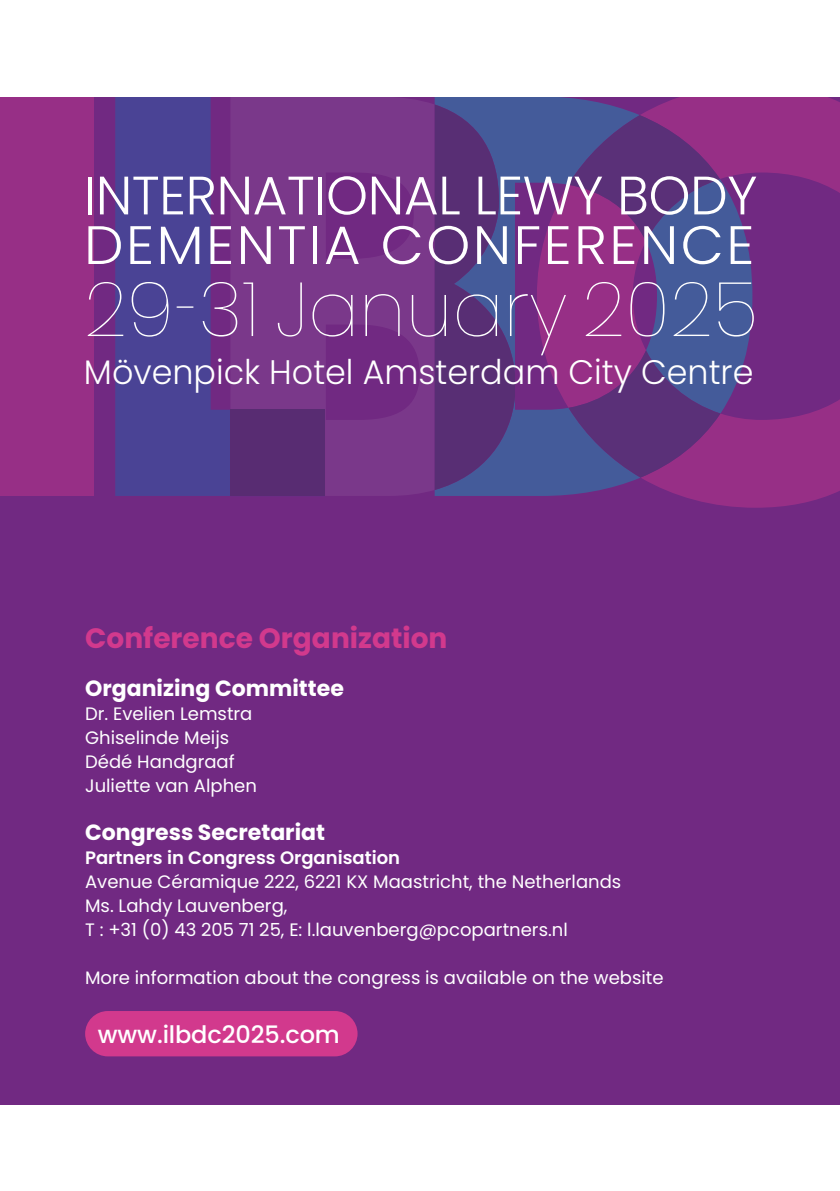
<style>
.page{position:relative;width:840px;height:1191px;background:#fff}
.page>*{position:absolute;margin:0;border:0;box-sizing:border-box;transform-origin:0 0}
.t1{font:100 76px "Poppins";color:#fff}
.t2{font:300 54px/49.6px "Poppins";letter-spacing:-.01em;color:#fff}
.t3{font:300 34px "Poppins";color:#fff}
.t4{font:700 28px "Poppins";color:#d2398d}
.t5{font:500 24px "Poppins";letter-spacing:-.005em;color:#fff}
.t6{font:700 22px "Poppins";color:#fff}
.t7{font:18px/24px "Poppins";color:#fff}
.t8{font:600 18px "Poppins";color:#fff}
</style>
<div class="page">
<div style="left:0;top:96px;width:839px;height:1008px;background:#712982"></div>
<div style="left:0;top:96px;width:94px;height:400px;background:#972f86"></div>
<svg style="left:115px;top:96px;width:115px;height:400px;background:#4f4092"></svg>
<svg style="left:434px;top:96px;width:102px;height:400px"></svg>
<svg style="left:230px;top:96px;width:204px;height:400px;fill:#7a388a"></svg>
<div style="left:230px;top:410px;width:95px;height:86px;background:#582c72"></div>
<svg style="left:434px;top:104px;width:81px;height:386px;background:#523b7f"></svg>
<svg style="left:536px;top:96px;width:303px;height:412px"></svg>
<svg style="left:567px;top:115px;width:153px;height:362px;background:#673c87"></svg>
<div style="left:85px;top:1011px;width:272px;height:45px;background:#d2398d;border-radius:23px"></div>
<h2 class="t2" style="left:84px;top:171px;width:674px">INTERNATIONAL LEWY BODY<br>DEMENTIA CONFERENCE</h2>
<h1 class="t1" style="left:84px;top:265px;width:675px">29-31 January 2025</h1>
<h3 class="t3" style="left:84px;top:352px;width:670px">Mövenpick Hotel Amsterdam City Centre</h3>
<h3 class="t4" style="left:85px;top:622px;width:363px">Conference Organization</h3>
<p class="t6" style="left:85px;top:676px;width:260px">Organizing Committee</p>
<p class="t7" style="left:85px;top:702px;width:173px">Dr. Evelien Lemstra<br>Ghiselinde Meijs<br>Dédé Handgraaf<br>Juliette van Alphen</p>
<p class="t6" style="left:85px;top:820px;width:241px">Congress Secretariat</p>
<p class="t8" style="left:85px;top:847px;width:316px">Partners in Congress Organisation</p>
<p class="t7" style="left:85px;top:870px;width:537px">Avenue Céramique 222, 6221 KX Maastricht, the Netherlands<br>Ms. Lahdy Lauvenberg,<br>T : +31 (0) 43 205 71 25, E: l.lauvenberg@pcopartners.nl</p>
<p class="t7" style="left:85px;top:966px;width:579px">More information about the congress is available on the website</p>
<h3 class="t5" style="left:98px;top:1021px;width:243px">www.ilbdc2025.com</h3>
</div>
